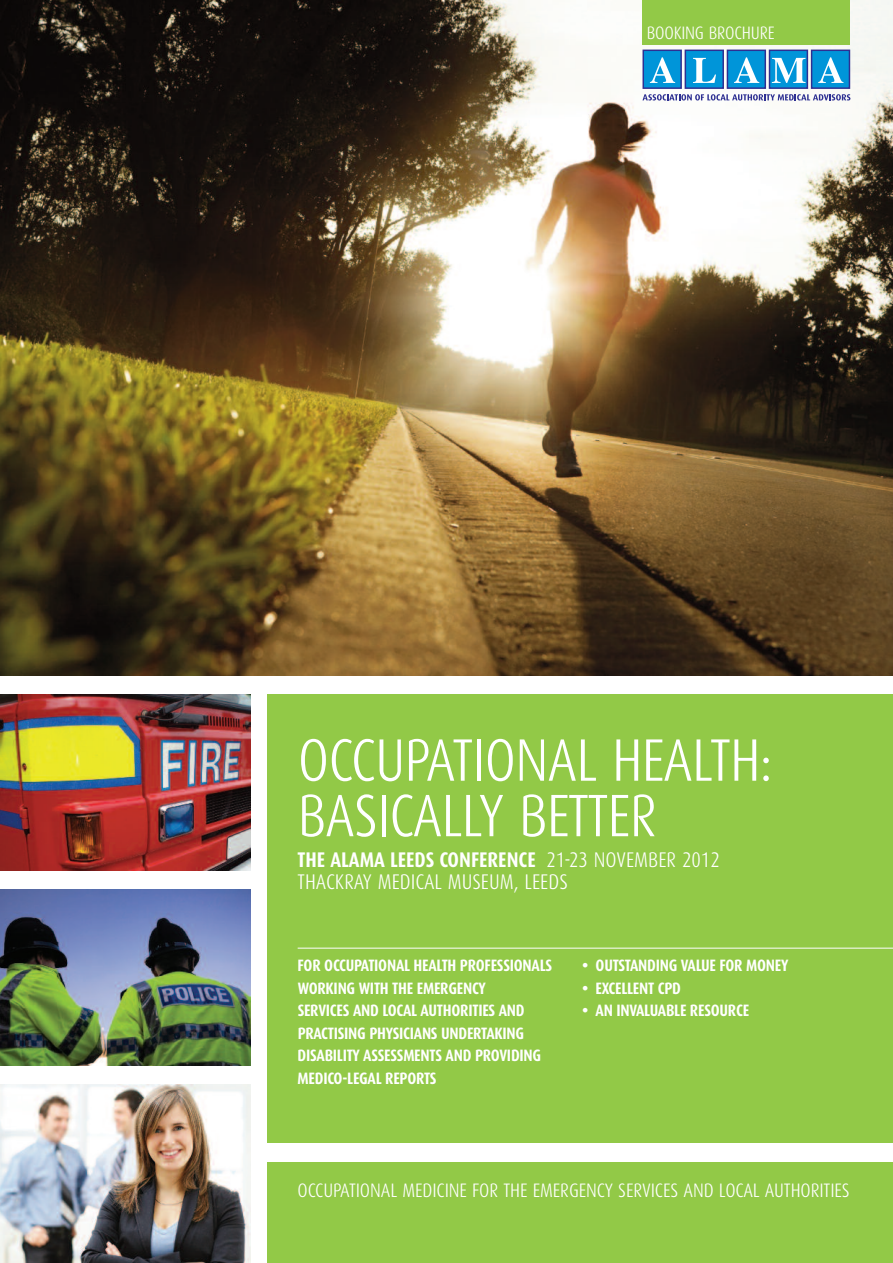
<style>
.page{position:relative;width:893px;height:1263px;background:#fff}
.page>*{position:absolute;margin:0;border:0;box-sizing:border-box;transform-origin:0 0}
.t1{font:300 60px/55.5px "Dax Condensed";letter-spacing:-.015em;color:#fff}
.t2{font:300 21.15px/21.1px "Dax Condensed";color:#fff}
.t3{font:300 19.5px "Dax Condensed";letter-spacing:-.005em;color:#fff}
.t4{font:300 18px "Dax Condensed";letter-spacing:-.01em;color:#fff}
.t5{font:700 16.5px/22.5px "Dax Condensed";letter-spacing:-.015em;color:#fff}
.s1{font-weight:700}
</style>
<div class="page">
<div style="left:267px;top:695px;width:626px;height:448px;background:#92c947"></div>
<img style="left:0;top:0;width:893px;height:675px">
<div style="left:267px;top:1163px;width:626px;height:100px;background:#92c947"></div>
<svg style="left:642px;top:94px;width:208px;height:7px"></svg>
<div style="left:643px;top:50px;width:38px;height:38px;background:#0095d9"></div>
<div style="left:642px;top:50px;width:40px;height:39px;border:1px solid #2e3092"></div>
<svg style="left:650px;top:57px;width:25px;height:26px"></svg>
<div style="left:685px;top:50px;width:38px;height:38px;background:#0095d9"></div>
<div style="left:685px;top:50px;width:39px;height:39px;border:1px solid #2e3092"></div>
<svg style="left:693px;top:58px;width:23px;height:25px"></svg>
<div style="left:727px;top:50px;width:38px;height:38px;background:#0095d9"></div>
<div style="left:727px;top:50px;width:39px;height:39px;border:1px solid #2e3092"></div>
<svg style="left:734px;top:57px;width:25px;height:26px"></svg>
<div style="left:769px;top:50px;width:38px;height:38px;background:#0095d9"></div>
<div style="left:769px;top:50px;width:39px;height:39px;border:1px solid #2e3092"></div>
<svg style="left:772px;top:58px;width:33px;height:25px"></svg>
<div style="left:812px;top:50px;width:37px;height:38px;background:#0095d9"></div>
<div style="left:811px;top:50px;width:39px;height:39px;border:1px solid #2e3092"></div>
<svg style="left:818px;top:57px;width:25px;height:26px"></svg>
<div style="left:642px;top:0;width:208px;height:45px;background:#92c947"></div>
<img style="left:0;top:695px;width:250px;height:175px">
<img style="left:0;top:890px;width:250px;height:175px">
<img style="left:0;top:1085px;width:250px;height:178px">
<hr style="left:298px;top:948px;width:595px;height:1px;background:#fff">
<p class="t4" style="left:647px;top:27px;width:129px">BOOKING BROCHURE</p>
<h1 class="t1" style="left:298px;top:739px;width:476px">OCCUPATIONAL HEALTH:<br>BASICALLY BETTER</h1>
<p class="t2" style="left:298px;top:852px;width:424px"><span class="s1">THE ALAMA LEEDS CONFERENCE</span> 21-23 NOVEMBER 2012<br>THACKRAY MEDICAL MUSEUM, LEEDS</p>
<p class="t5" style="left:298px;top:955px;width:256px">FOR OCCUPATIONAL HEALTH PROFESSIONALS WORKING WITH THE EMERGENCY<br>SERVICES AND LOCAL AUTHORITIES AND PRACTISING PHYSICIANS UNDERTAKING DISABILITY ASSESSMENTS AND PROVIDING MEDICO-LEGAL REPORTS</p>
<p class="t5" style="left:582px;top:955px;width:208px">• OUTSTANDING VALUE FOR MONEY</p>
<p class="t5" style="left:582px;top:978px;width:100px">• EXCELLENT CPD</p>
<p class="t5" style="left:582px;top:1000px;width:169px">• AN INVALUABLE RESOURCE</p>
<p class="t3" style="left:298px;top:1184px;width:554px">OCCUPATIONAL MEDICINE FOR THE EMERGENCY SERVICES AND LOCAL AUTHORITIES</p>
</div>
